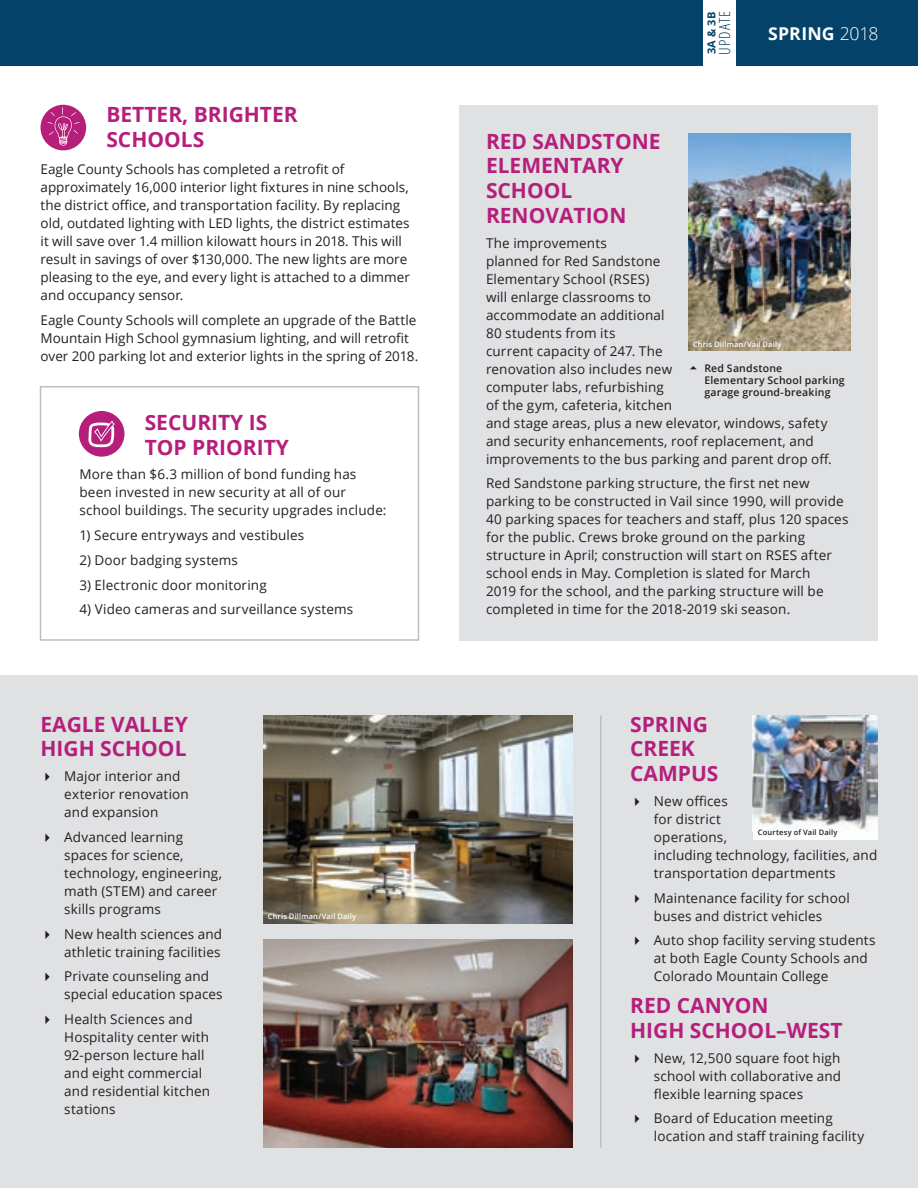
<style>
.page{position:relative;width:918px;height:1188px;background:#fff}
.page>*{position:absolute;margin:0;border:0;box-sizing:border-box;transform-origin:0 0}
.t1{font:700 21px/24.8px "Open Sans";color:#b51f7b}
.t2{font:700 17.7px "Open Sans";letter-spacing:.01em;color:#fff}
.t3{font:300 condensed 15.3px "Open Sans";letter-spacing:.06em;color:#044269}
.t4{font:13.5px/18px "Open Sans";letter-spacing:.01em;color:#231f20}
.t5{font:700 10.95px "Open Sans";color:#044269}
.t6{font:600 10.5px/12px "Open Sans";letter-spacing:.02em;color:#231f20}
.t7{font:600 7.5px "Open Sans";letter-spacing:.02em;color:#fff}
.t8{font:600 7.5px "Open Sans";letter-spacing:.025em;color:#231f20}
.s1{font-weight:300}
</style>
<div class="page">
<div style="left:0;top:0;width:918px;height:66px;background:#044269"></div>
<div style="left:40px;top:386px;width:379px;height:255px;border:2px solid #bcbdc0"></div>
<div style="left:0;top:675px;width:918px;height:513px;background:#e0e1e3"></div>
<div style="left:459px;top:105px;width:419px;height:535px;background:#e0e1e3"></div>
<div style="left:703px;top:0;width:32px;height:66px;background:#fff"></div>
<hr style="left:600px;top:716px;width:2px;height:432px;background:#bcbdc0">
<img style="left:263px;top:716px;width:309px;height:208px">
<img style="left:263px;top:939px;width:309px;height:209px">
<div style="left:753px;top:716px;width:125px;height:124px;background:#fcfefe"></div>
<img style="left:753px;top:716px;width:125px;height:116px">
<img style="left:688px;top:134px;width:162px;height:217px">
<div style="left:41px;top:105px;width:45px;height:45px;background:#b51f7b;border-radius:50%"></div>
<svg style="left:48px;top:107px;width:31px;height:39px"></svg>
<div style="left:79px;top:411px;width:45px;height:46px;background:#b51f7b;border-radius:50%"></div>
<svg style="left:88px;top:420px;width:27px;height:27px"></svg>
<p class="t1" style="left:106px;top:102px;width:193px">BETTER, BRIGHTER<br>SCHOOLS</p>
<p class="t4" style="left:40px;top:160px;width:371px">Eagle County Schools has completed a retrofit of approximately 16,000 interior light fixtures in nine schools, the district office, and transportation facility. By replacing old, outdated lighting with LED lights, the district estimates it will save over 1.4 million kilowatt hours in 2018. This will result in savings of over $130,000. The new lights are more pleasing to the eye, and every light is attached to a dimmer and occupancy sensor.</p>
<p class="t4" style="left:40px;top:311px;width:379px">Eagle County Schools will complete an upgrade of the Battle<br>Mountain High School gymnasium lighting, and will retrofit over 200 parking lot and exterior lights in the spring of 2018.</p>
<p class="t1" style="left:145px;top:409px;width:146px">SECURITY IS<br>TOP PRIORITY</p>
<p class="t4" style="left:80px;top:465px;width:309px">More than $6.3 million of bond funding has been invested in new security at all of our school buildings. The security upgrades include:</p>
<p class="t4" style="left:80px;top:526px;width:226px">1) Secure entryways and vestibules</p>
<p class="t4" style="left:80px;top:551px;width:160px">2) Door badging systems</p>
<p class="t4" style="left:80px;top:575px;width:189px">3) Electronic door monitoring</p>
<p class="t4" style="left:80px;top:600px;width:275px">4) Video cameras and surveillance systems</p>
<p class="t1" style="left:40px;top:711px;width:149px">EAGLE VALLEY<br>HIGH SCHOOL</p>
<p class="t4" style="left:64px;top:767px;width:126px;text-indent:-24px">✔ Major interior and exterior renovation and expansion</p>
<p class="t4" style="left:64px;top:828px;width:159px;text-indent:-24px">✔ Advanced learning spaces for science, technology, engineering, math (STEM) and career skills programs</p>
<p class="t4" style="left:40px;top:924px;width:183px;text-align:right">✔ New health sciences and athletic training facilities</p>
<p class="t4" style="left:64px;top:967px;width:160px;text-indent:-24px">✔ Private counseling and special education spaces</p>
<p class="t4" style="left:64px;top:1010px;width:147px;text-indent:-24px">✔ Health Sciences and<br>Hospitality center with<br>92-person lecture hall and eight commercial and residential kitchen stations</p>
<p class="t7" style="left:268px;top:911px;width:90px">Chris Dillman/Vail Daily</p>
<p class="t5" style="left:704px;top:54px;width:44px;rotate:-90deg">3A &amp; 3B</p>
<p class="t3" style="left:714px;top:55px;width:45px;rotate:-90deg">UPDATE</p>
<p class="t2" style="left:768px;top:21px;width:112px">SPRING <span class="s1">2018</span></p>
<p class="t1" style="left:486px;top:128px;width:176px">RED SANDSTONE<br>ELEMENTARY<br>SCHOOL<br>RENOVATION</p>
<p class="t4" style="left:486px;top:234px;width:347px">The improvements<br>planned for Red Sandstone<br>Elementary School (RSES)<br>will enlarge classrooms to<br>accommodate an additional<br>80 students from its<br>current capacity of 247. The<br>renovation also includes new<br>computer labs, refurbishing<br>of the gym, cafeteria, kitchen<br>and stage areas, plus a new elevator, windows, safety and security enhancements, roof replacement, and improvements to the bus parking and parent drop off.</p>
<p class="t4" style="left:486px;top:474px;width:364px">Red Sandstone parking structure, the first net new parking to be constructed in Vail since 1990, will provide 40 parking spaces for teachers and staff, plus 120 spaces for the public. Crews broke ground on the parking structure in April; construction will start on RSES after school ends in May. Completion is slated for March<br>2019 for the school, and the parking structure will be completed in time for the 2018-2019 ski season.</p>
<p class="t7" style="left:693px;top:339px;width:90px">Chris Dillman/Vail Daily</p>
<p class="t6" style="left:704px;top:362px;width:142px">Red Sandstone<br>Elementary School parking garage ground-breaking</p>
<p class="t1" style="left:630px;top:711px;width:90px">SPRING<br>CREEK<br>CAMPUS</p>
<p class="t4" style="left:654px;top:792px;width:225px;text-indent:-24px">✔ New offices<br>for district<br>operations,<br>including technology, facilities, and transportation departments</p>
<p class="t4" style="left:630px;top:888px;width:221px;text-align:center">✔ Maintenance facility for school buses and district vehicles</p>
<p class="t4" style="left:654px;top:931px;width:223px;text-indent:-24px">✔ Auto shop facility serving students at both Eagle County Schools and<br>Colorado Mountain College</p>
<p class="t1" style="left:630px;top:993px;width:214px">RED CANYON<br>HIGH SCHOOL–WEST</p>
<p class="t4" style="left:654px;top:1048px;width:189px;text-align:justify;text-indent:-24px">✔ New, 12,500 square foot high school with collaborative and flexible learning spaces</p>
<p class="t4" style="left:654px;top:1109px;width:212px;text-indent:-24px">✔ Board of Education meeting location and staff training facility</p>
<p class="t8" style="left:758px;top:827px;width:81px">Courtesy of Vail Daily</p>
</div>
